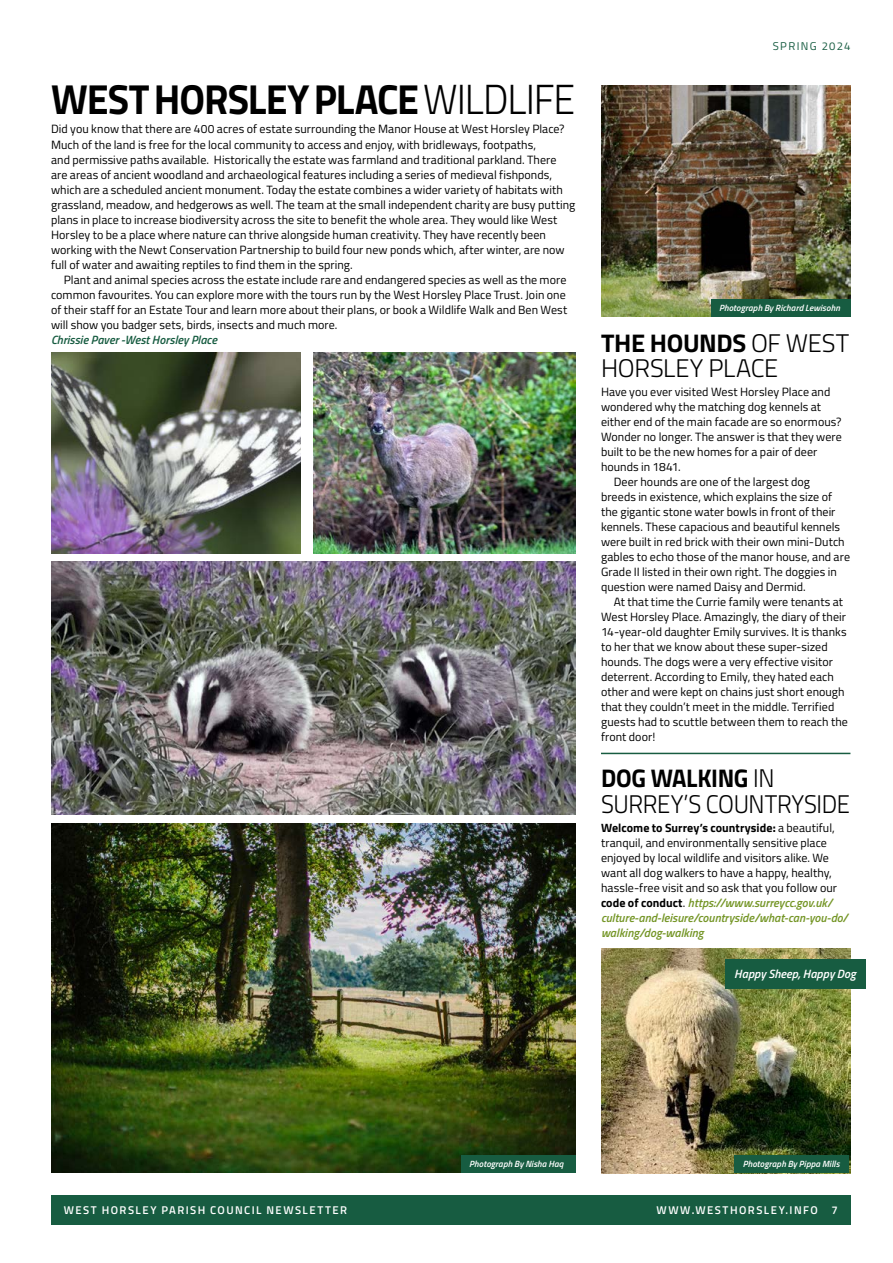
<style>
.page{position:relative;width:893px;height:1263px;background:#fff}
.page>*{position:absolute;margin:0;border:0;box-sizing:border-box;transform-origin:0 0}
.Heading{font:700 42px "Titillium Web";letter-spacing:-.03em;color:#000;scale:.94 1}
.Heading-2{font:300 25.5px/25.5px "Titillium Web";letter-spacing:-.015em;color:#000;scale:.94 1}
.Heading-3{font:300 25.5px/25.5px "Titillium Web";letter-spacing:-.015em;color:#000}
.First_para{font:12px/15px "Titillium Web";letter-spacing:.005em;color:#000}
.main_text{font:12px/15px "Titillium Web";letter-spacing:.005em;color:#000}
.Author{font:italic 600 12px "Titillium Web";color:#175c41}
.main_text-2{font:italic 600 12px "Titillium Web";letter-spacing:.005em;color:#fff}
.t1{font:600 11.25px "Titillium Web";letter-spacing:.13em;color:#fff}
.t2{font:11.25px "Titillium Web";letter-spacing:.125em;color:#175c41}
.main_text-3{font:italic 600 9px "Titillium Web";letter-spacing:.01em;color:#fff}
.s1{font-weight:300}
.s2{font-weight:700}
.s3{font-weight:600;font-style:italic;color:#759627}
</style>
<div class="page">
<img style="left:51px;top:352px;width:249px;height:202px">
<img style="left:51px;top:562px;width:524px;height:253px">
<img style="left:313px;top:352px;width:262px;height:202px">
<img style="left:51px;top:823px;width:524px;height:350px">
<img style="left:601px;top:85px;width:249px;height:231px">
<hr style="left:601px;top:753px;width:249px;height:1px;background:#175c41">
<img style="left:601px;top:948px;width:249px;height:226px">
<div style="left:734px;top:1156px;width:115px;height:17px;background:#175c41"></div>
<div style="left:461px;top:1156px;width:114px;height:17px;background:#175c41"></div>
<div style="left:711px;top:299px;width:139px;height:17px;background:#175c41"></div>
<div style="left:726px;top:959px;width:140px;height:29px;background:#175c41"></div>
<div style="left:51px;top:1195px;width:799px;height:30px;background:#175c41"></div>
<p class="t2" style="left:773px;top:38px;width:79px">SPRING 2024</p>
<p class="Heading" style="left:51px;top:67px;width:559px">WEST HORSLEY PLACE <span class="s1">WILDLIFE</span></p>
<p class="First_para" style="left:51px;top:121px;width:526px">Did you know that there are 400 acres of estate surrounding the Manor House at West Horsley Place?<br>Much of the land is free for the local community to access and enjoy, with bridleways, footpaths,<br>and permissive paths available. Historically the estate was farmland and traditional parkland. There are areas of ancient woodland and archaeological features including a series of medieval fishponds, which are a scheduled ancient monument. Today the estate combines a wider variety of habitats with grassland, meadow, and hedgerows as well. The team at the small independent charity are busy putting plans in place to increase biodiversity across the site to benefit the whole area. They would like West Horsley to be a place where nature can thrive alongside human creativity. They have recently been working with the Newt Conservation Partnership to build four new ponds which, after winter, are now full of water and awaiting reptiles to find them in the spring.</p>
<p class="main_text" style="left:51px;top:271px;width:518px;text-align:justify;text-indent:13px">Plant and animal species across the estate include rare and endangered species as well as the more common favourites. You can explore more with the tours run by the West Horsley Place Trust. Join one of their staff for an Estate Tour and learn more about their plans, or book a Wildlife Walk and Ben West will show you badger sets, birds, insects and much more.</p>
<p class="Author" style="left:51px;top:330px;width:168px">Chrissie Paver -West Horsley Place</p>
<p class="Heading-3" style="left:601px;top:329px;width:250px"><span class="s2">THE HOUNDS</span> OF WEST<br>HORSLEY PLACE</p>
<p class="First_para" style="left:601px;top:384px;width:242px">Have you ever visited West Horsley Place and wondered why the matching dog kennels at either end of the main facade are so enormous?<br>Wonder no longer. The answer is that they were built to be the new homes for a pair of deer hounds in 1841.</p>
<p class="main_text" style="left:601px;top:474px;width:251px;text-indent:13px">Deer hounds are one of the largest dog<br>breeds in existence, which explains the size of the gigantic stone water bowls in front of their kennels. These capacious and beautiful kennels were built in red brick with their own mini-Dutch gables to echo those of the manor house, and are Grade II listed in their own right. The doggies in question were named Daisy and Dermid.</p>
<p class="main_text" style="left:601px;top:594px;width:248px;text-indent:13px">At that time the Currie family were tenants at West Horsley Place. Amazingly, the diary of their 14-year-old daughter Emily survives. It is thanks to her that we know about these super-sized hounds. The dogs were a very effective visitor deterrent. According to Emily, they hated each other and were kept on chains just short enough that they couldn’t meet in the middle. Terrified guests had to scuttle between them to reach the front door!</p>
<p class="Heading-2" style="left:601px;top:764px;width:266px"><span class="s2">DOG WALKING</span> IN<br>SURREY’S COUNTRYSIDE</p>
<p class="First_para" style="left:601px;top:820px;width:248px"><span class="s2">Welcome to Surrey’s countryside:</span> a beautiful, tranquil, and environmentally sensitive place enjoyed by local wildlife and visitors alike. We want all dog walkers to have a happy, healthy, hassle-free visit and so ask that you follow our <span class="s2">code of conduct</span>. <span class="s3">https://www.surreycc.gov.uk/ culture-and-leisure/countryside/what-can-you-do/ walking/dog-walking</span></p>
<p class="main_text-3" style="left:719px;top:301px;width:122px">Photograph By Richard Lewisohn</p>
<p class="main_text-2" style="left:734px;top:964px;width:123px">Happy Sheep, Happy Dog</p>
<p class="main_text-3" style="left:469px;top:1157px;width:96px">Photograph By Nisha Haq</p>
<p class="main_text-3" style="left:743px;top:1157px;width:98px">Photograph By Pippa Mills</p>
<p class="t1" style="left:64px;top:1201px;width:285px">WEST HORSLEY PARISH COUNCIL NEWSLETTER</p>
<p class="t1" style="left:656px;top:1201px;width:183px">WWW.WESTHORSLEY.INFO 7</p>
</div>
